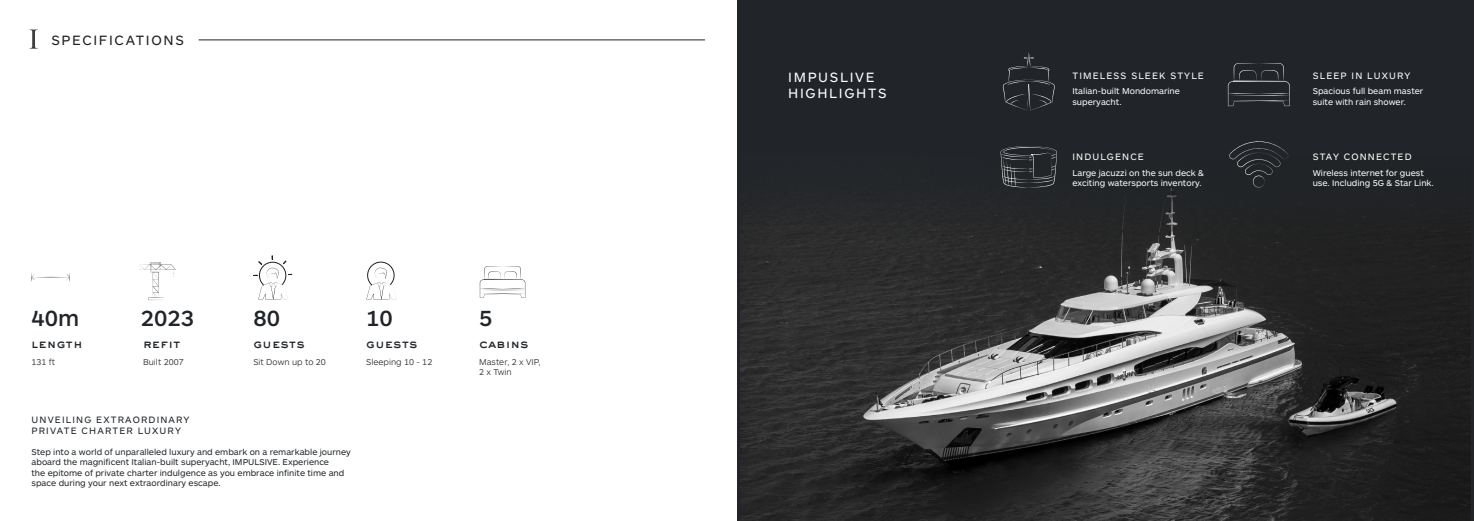
<style>
.page{position:relative;width:1474px;height:521px;background:#fff}
.page>*{position:absolute;margin:0;border:0;box-sizing:border-box;transform-origin:0 0}
.t1{font:500 22.75px "ARS Maquette Pro";color:#212529}
.t2{font:14px "ARS Maquette Pro";letter-spacing:.12em;color:#fff}
.t3{font:14px "ARS Maquette Pro";letter-spacing:.12em;color:#231f20}
.t4{font:800 12.25px "AT Sackers Cornwell";color:#212529}
.t5{font:9.62px "ARS Maquette Pro";letter-spacing:.12em;color:#fff}
.t6{font:9.62px "ARS Maquette Pro";letter-spacing:.12em;color:#212529}
.t7{font:8.75px/10.5px "ARS Maquette Pro";color:#212529}
.t8{font:8.75px/10.5px "ARS Maquette Pro";color:#fff}
.t9{font:300 8.75px/10.5px "ARS Maquette Pro";color:#212529}
</style>
<div class="page">
<img style="left:740px;top:235px;width:730px;height:286px">
<svg style="left:480px;top:266px;width:45px;height:32px"></svg>
<svg style="left:139px;top:262px;width:37px;height:38px"></svg>
<svg style="left:366px;top:262px;width:30px;height:37px"></svg>
<hr style="left:32px;top:277px;width:37px;height:1px;background:#231f20;border-radius:50%">
<svg style="left:31px;top:273px;width:4px;height:9px"></svg>
<svg style="left:66px;top:273px;width:4px;height:9px"></svg>
<svg style="left:253px;top:255px;width:39px;height:44px"></svg>
<hr style="left:199px;top:39px;width:506px;height:1px;background:#231f20">
<svg style="left:30px;top:29px;width:8px;height:20px"></svg>
<div style="left:737px;top:0;width:736px;height:235px;background:#212529"></div>
<svg style="left:1002px;top:52px;width:52px;height:59px"></svg>
<svg style="left:1227px;top:63px;width:62px;height:43px"></svg>
<svg style="left:1000px;top:146px;width:57px;height:41px"></svg>
<svg style="left:1229px;top:141px;width:59px;height:46px"></svg>
<p class="t3" style="left:51px;top:31px;width:134px">SPECIFICATIONS</p>
<p class="t1" style="left:32px;top:304px;width:49px">40m</p>
<p class="t1" style="left:141px;top:304px;width:55px">2023</p>
<p class="t1" style="left:366px;top:304px;width:28px">10</p>
<p class="t9" style="left:366px;top:356px;width:68px">Sleeping 10 - 12</p>
<p class="t1" style="left:253px;top:304px;width:28px">80</p>
<p class="t9" style="left:253px;top:356px;width:74px">Sit Down up to 20</p>
<p class="t4" style="left:32px;top:338px;width:53px">LENGTH</p>
<p class="t4" style="left:366px;top:338px;width:53px">GUESTS</p>
<p class="t9" style="left:32px;top:356px;width:25px">131 ft</p>
<p class="t4" style="left:253px;top:338px;width:53px">GUESTS</p>
<p class="t4" style="left:143px;top:338px;width:39px">REFIT</p>
<p class="t9" style="left:143px;top:356px;width:42px">Built 2007</p>
<p class="t6" style="left:32px;top:413px;width:159px">UNVEILING EXTRAORDINARY</p>
<p class="t6" style="left:32px;top:424px;width:151px">PRIVATE CHARTER LUXURY</p>
<p class="t7" style="left:32px;top:446px;width:321px">Step into a world of unparalleled luxury and embark on a remarkable journey aboard the magnificent Italian-built superyacht, IMPULSIVE. Experience<br>the epitome of private charter indulgence as you embrace infinite time and space during your next extraordinary escape.</p>
<p class="t1" style="left:479px;top:304px;width:15px">5</p>
<p class="t4" style="left:479px;top:338px;width:51px">CABINS</p>
<p class="t9" style="left:479px;top:356px;width:63px">Master, 2 x VIP,<br>2 x Twin</p>
<p class="t2" style="left:788px;top:68px;width:88px">IMPUSLIVE</p>
<p class="t2" style="left:788px;top:85px;width:100px">HIGHLIGHTS</p>
<p class="t5" style="left:1072px;top:69px;width:133px">TIMELESS SLEEK STYLE</p>
<p class="t5" style="left:1312px;top:69px;width:99px">SLEEP IN LUXURY</p>
<p class="t8" style="left:1072px;top:86px;width:109px">Italian-built Mondomarine superyacht.</p>
<p class="t8" style="left:1312px;top:86px;width:112px">Spacious full beam master suite with rain shower.</p>
<p class="t5" style="left:1072px;top:150px;width:73px">INDULGENCE</p>
<p class="t5" style="left:1312px;top:150px;width:100px">STAY CONNECTED</p>
<p class="t8" style="left:1072px;top:167px;width:133px">Large jacuzzi on the sun deck &amp; exciting watersports inventory.</p>
<p class="t8" style="left:1312px;top:167px;width:122px">Wireless internet for guest use. Including 5G &amp; Star Link.</p>
</div>
